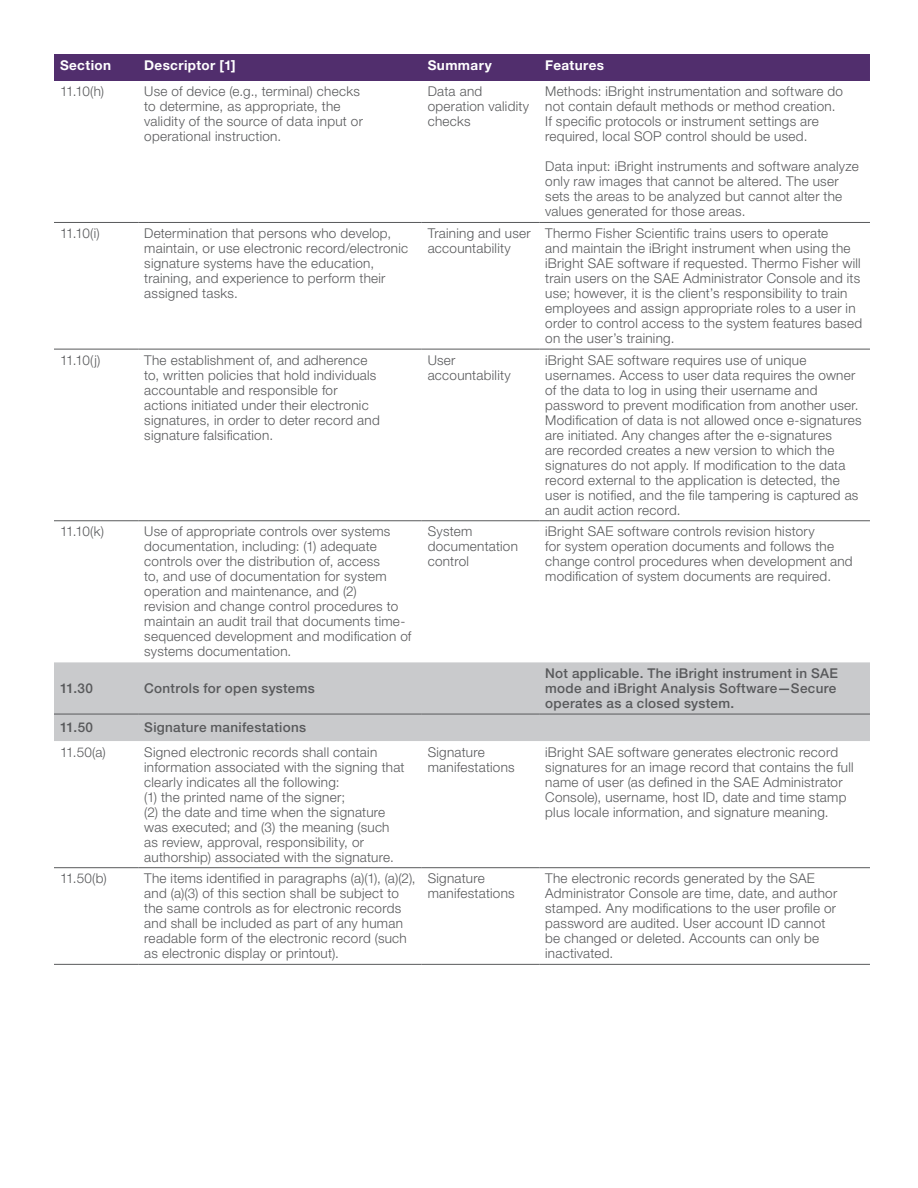
<style>
.page{position:relative;width:918px;height:1188px;background:#fff}
.page>*{position:absolute;margin:0;border:0;box-sizing:border-box;transform-origin:0 0}
.t1{font:300 13.5px/15px "Helvetica Neue LTW1 G";letter-spacing:.02em;color:#58595b}
.t2{font:500 13.5px/15px "Helvetica Neue LTW1 G";letter-spacing:.025em;color:#58595b}
.t3{font:700 13.5px "Helvetica Neue LTW1 G";letter-spacing:.03em;color:#fff}
</style>
<div class="page">
<div style="left:54px;top:54px;width:816px;height:27px;background:#512e6d"></div>
<div style="left:54px;top:662px;width:816px;height:79px;background:#c9cacc"></div>
<hr style="left:54px;top:222px;width:84px;height:1px;background:#58595b">
<hr style="left:138px;top:222px;width:284px;height:1px;background:#58595b">
<hr style="left:422px;top:222px;width:117px;height:1px;background:#58595b">
<hr style="left:539px;top:222px;width:331px;height:1px;background:#58595b">
<hr style="left:54px;top:349px;width:84px;height:1px;background:#58595b">
<hr style="left:138px;top:349px;width:284px;height:1px;background:#58595b">
<hr style="left:422px;top:349px;width:117px;height:1px;background:#58595b">
<hr style="left:539px;top:349px;width:331px;height:1px;background:#58595b">
<hr style="left:54px;top:521px;width:84px;height:1px;background:#58595b">
<hr style="left:138px;top:521px;width:284px;height:1px;background:#58595b">
<hr style="left:422px;top:521px;width:117px;height:1px;background:#58595b">
<hr style="left:539px;top:521px;width:331px;height:1px;background:#58595b">
<hr style="left:54px;top:714px;width:84px;height:1px;background:#58595b">
<hr style="left:138px;top:714px;width:284px;height:1px;background:#58595b">
<hr style="left:422px;top:714px;width:117px;height:1px;background:#58595b">
<hr style="left:539px;top:714px;width:331px;height:1px;background:#58595b">
<hr style="left:54px;top:867px;width:84px;height:1px;background:#58595b">
<hr style="left:138px;top:867px;width:284px;height:1px;background:#58595b">
<hr style="left:422px;top:867px;width:117px;height:1px;background:#58595b">
<hr style="left:539px;top:867px;width:331px;height:1px;background:#58595b">
<hr style="left:54px;top:964px;width:84px;height:1px;background:#58595b">
<hr style="left:138px;top:964px;width:284px;height:1px;background:#58595b">
<hr style="left:422px;top:964px;width:117px;height:1px;background:#58595b">
<hr style="left:539px;top:964px;width:331px;height:1px;background:#58595b">
<p class="t3" style="left:60px;top:57px;width:53px">Section</p>
<p class="t3" style="left:144px;top:57px;width:93px">Descriptor [1]</p>
<p class="t3" style="left:428px;top:57px;width:66px">Summary</p>
<p class="t3" style="left:545px;top:57px;width:60px">Features</p>
<p class="t1" style="left:60px;top:84px;width:46px">11.10(h)</p>
<p class="t1" style="left:144px;top:84px;width:220px">Use of device (e.g., terminal) checks to determine, as appropriate, the validity of the source of data input or operational instruction.</p>
<p class="t1" style="left:428px;top:84px;width:103px">Data and operation validity checks</p>
<p class="t1" style="left:545px;top:84px;width:299px">Methods: iBright instrumentation and software do not contain default methods or method creation.<br>If specific protocols or instrument settings are required, local SOP control should be used.</p>
<p class="t1" style="left:545px;top:159px;width:315px">Data input: iBright instruments and software analyze only raw images that cannot be altered. The user sets the areas to be analyzed but cannot alter the values generated for those areas.</p>
<p class="t1" style="left:60px;top:226px;width:41px">11.10(i)</p>
<p class="t1" style="left:144px;top:226px;width:265px">Determination that persons who develop, maintain, or use electronic record/electronic signature systems have the education, training, and experience to perform their assigned tasks.</p>
<p class="t1" style="left:428px;top:226px;width:104px">Training and user accountability</p>
<p class="t1" style="left:545px;top:226px;width:318px">Thermo Fisher Scientific trains users to operate<br>and maintain the iBright instrument when using the iBright SAE software if requested. Thermo Fisher will train users on the SAE Administrator Console and its use; however, it is the client’s responsibility to train employees and assign appropriate roles to a user in order to control access to the system features based on the user’s training.</p>
<p class="t1" style="left:60px;top:352px;width:42px">11.10(j)</p>
<p class="t1" style="left:144px;top:352px;width:237px">The establishment of, and adherence to, written policies that hold individuals accountable and responsible for actions initiated under their electronic signatures, in order to deter record and signature falsification.</p>
<p class="t1" style="left:428px;top:352px;width:85px">User accountability</p>
<p class="t1" style="left:545px;top:352px;width:318px">iBright SAE software requires use of unique usernames. Access to user data requires the owner of the data to log in using their username and password to prevent modification from another user.<br>Modification of data is not allowed once e-signatures are initiated. Any changes after the e-signatures<br>are recorded creates a new version to which the signatures do not apply. If modification to the data record external to the application is detected, the user is notified, and the file tampering is captured as an audit action record.</p>
<p class="t1" style="left:60px;top:524px;width:46px">11.10(k)</p>
<p class="t1" style="left:144px;top:524px;width:269px">Use of appropriate controls over systems documentation, including: (1) adequate controls over the distribution of, access<br>to, and use of documentation for system operation and maintenance, and (2)<br>revision and change control procedures to maintain an audit trail that documents time&shy;sequenced development and modification of systems documentation.</p>
<p class="t1" style="left:428px;top:524px;width:92px">System documentation control</p>
<p class="t1" style="left:545px;top:524px;width:309px">iBright SAE software controls revision history<br>for system operation documents and follows the change control procedures when development and modification of system documents are required.</p>
<p class="t2" style="left:60px;top:681px;width:35px">11.30</p>
<p class="t2" style="left:144px;top:681px;width:172px">Controls for open systems</p>
<p class="t2" style="left:545px;top:666px;width:294px">Not applicable. The iBright instrument in SAE mode and iBright Analysis Software—Secure operates as a closed system.</p>
<p class="t2" style="left:60px;top:720px;width:35px">11.50</p>
<p class="t2" style="left:144px;top:720px;width:163px">Signature manifestations</p>
<p class="t1" style="left:60px;top:744px;width:47px">11.50(a)</p>
<p class="t1" style="left:144px;top:744px;width:262px">Signed electronic records shall contain information associated with the signing that clearly indicates all the following:<br>(1) the printed name of the signer;<br>(2) the date and time when the signature was executed; and (3) the meaning (such as review, approval, responsibility, or authorship) associated with the signature.</p>
<p class="t1" style="left:428px;top:744px;width:88px">Signature manifestations</p>
<p class="t1" style="left:545px;top:744px;width:310px">iBright SAE software generates electronic record signatures for an image record that contains the full name of user (as defined in the SAE Administrator Console), username, host ID, date and time stamp plus locale information, and signature meaning.</p>
<p class="t1" style="left:60px;top:871px;width:48px">11.50(b)</p>
<p class="t1" style="left:144px;top:871px;width:273px">The items identified in paragraphs (a)(1), (a)(2), and (a)(3) of this section shall be subject to the same controls as for electronic records and shall be included as part of any human readable form of the electronic record (such as electronic display or printout).</p>
<p class="t1" style="left:428px;top:871px;width:88px">Signature manifestations</p>
<p class="t1" style="left:545px;top:871px;width:294px">The electronic records generated by the SAE Administrator Console are time, date, and author stamped. Any modifications to the user profile or password are audited. User account ID cannot be changed or deleted. Accounts can only be inactivated.</p>
</div>
